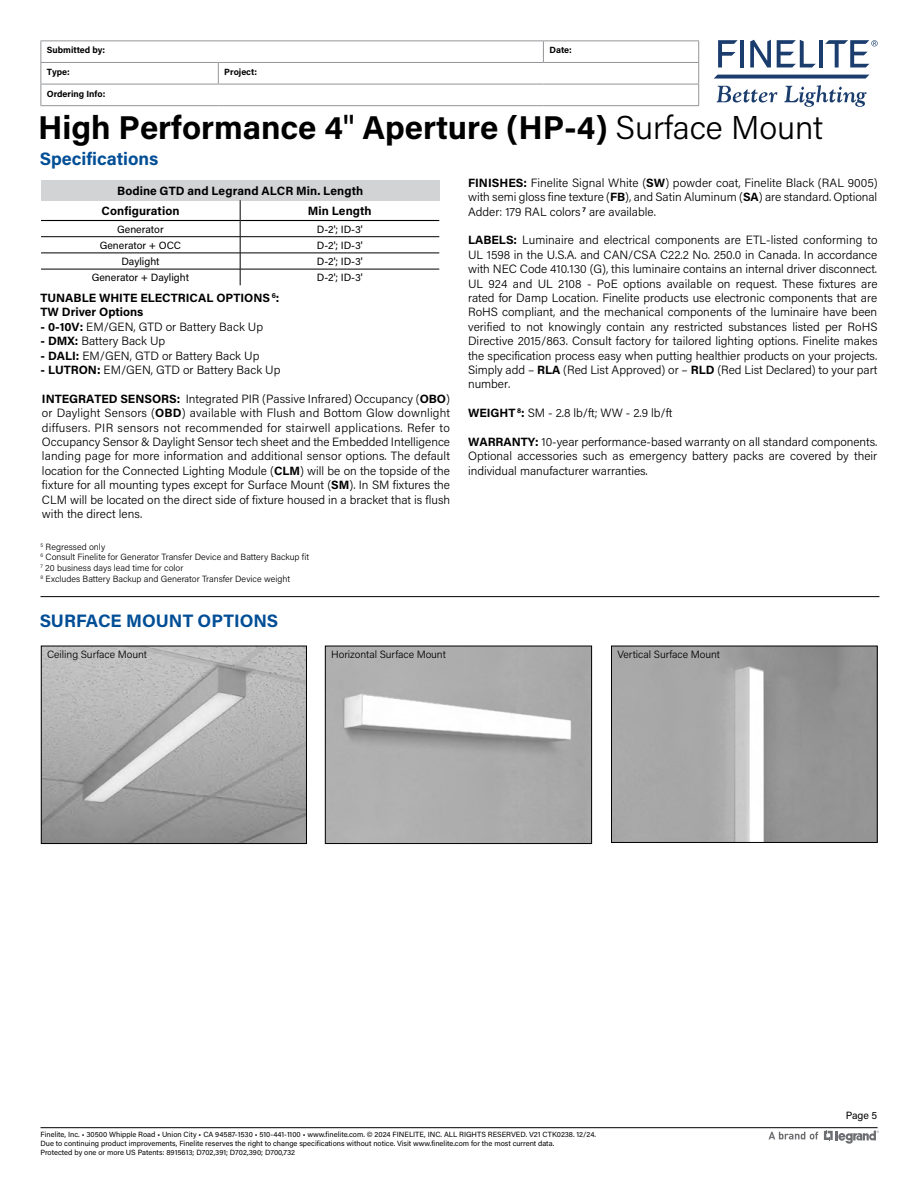
<style>
.page{position:relative;width:918px;height:1188px;background:#fff}
.page>*{position:absolute;margin:0;border:0;box-sizing:border-box;transform-origin:0 0}
.t1{font:700 33px "Acumin Pro";color:#000}
.t2{font:700 18px "Acumin Pro";color:#004e96}
.t3{font:300 12px/14.4px "Acumin Pro";color:#000;text-align:justify}
.t4{font:700 12px/14.4px "Acumin Pro";letter-spacing:.005em;color:#000}
.t5{font:10.5px "Acumin Pro";letter-spacing:-.005em;color:#000}
.t6{font:300 10.5px "Acumin Pro";letter-spacing:-.005em;color:#000}
.t7{font:300 9px/10.8px "Acumin Pro";color:#000}
.t8{font:700 9px "Acumin Pro";color:#000}
.t9{font:7.5px/9px "Acumin Pro";color:#000}
.s1{font-weight:500}
.s2{font-weight:300}
.s3{font-weight:700}
</style>
<div class="page">
<svg style="left:718px;top:40px;width:20px;height:27px"></svg>
<hr style="left:740px;top:40px;width:4px;height:27px;background:#1b3d6d">
<svg style="left:750px;top:40px;width:21px;height:27px"></svg>
<svg style="left:777px;top:40px;width:39px;height:27px"></svg>
<hr style="left:819px;top:40px;width:4px;height:27px;background:#1b3d6d">
<svg style="left:825px;top:40px;width:53px;height:27px"></svg>
<svg style="left:717px;top:86px;width:60px;height:17px"></svg>
<svg style="left:784px;top:85px;width:83px;height:22px"></svg>
<svg style="left:714px;top:75px;width:155px;height:4px"></svg>
<hr style="left:40px;top:1127px;width:838px;height:1px;background:#000">
<hr style="left:40px;top:40px;width:178px;height:1px;background:#939598">
<hr style="left:218px;top:40px;width:325px;height:1px;background:#939598">
<hr style="left:543px;top:40px;width:156px;height:1px;background:#939598">
<svg style="left:543px;top:41px;width:1px;height:21px"></svg>
<hr style="left:40px;top:62px;width:178px;height:1px;background:#939598">
<hr style="left:218px;top:62px;width:325px;height:1px;background:#939598">
<svg style="left:218px;top:63px;width:1px;height:21px"></svg>
<hr style="left:543px;top:62px;width:156px;height:1px;background:#939598">
<hr style="left:40px;top:84px;width:178px;height:1px;background:#939598">
<svg style="left:40px;top:41px;width:1px;height:64px"></svg>
<hr style="left:218px;top:84px;width:325px;height:1px;background:#939598">
<hr style="left:543px;top:84px;width:156px;height:1px;background:#939598">
<svg style="left:698px;top:41px;width:1px;height:64px"></svg>
<hr style="left:40px;top:105px;width:178px;height:1px;background:#939598">
<hr style="left:218px;top:105px;width:325px;height:1px;background:#939598">
<hr style="left:543px;top:105px;width:156px;height:1px;background:#939598">
<svg style="left:824px;top:1130px;width:55px;height:14px"></svg>
<svg style="left:769px;top:1132px;width:49px;height:8px"></svg>
<img style="left:43px;top:648px;width:262px;height:194px">
<div style="left:41px;top:646px;width:266px;height:198px;border:1px solid #000"></div>
<img style="left:327px;top:648px;width:263px;height:194px">
<div style="left:325px;top:646px;width:267px;height:198px;border:1px solid #000"></div>
<img style="left:613px;top:648px;width:263px;height:193px">
<div style="left:611px;top:646px;width:267px;height:197px;border:1px solid #000"></div>
<hr style="left:40px;top:596px;width:839px;height:1px;background:#000">
<div style="left:41px;top:180px;width:398px;height:20px;background:#d1d3d4"></div>
<hr style="left:41px;top:236px;width:199px;height:1px;background:#000">
<hr style="left:240px;top:236px;width:199px;height:1px;background:#000">
<hr style="left:41px;top:253px;width:199px;height:1px;background:#000">
<hr style="left:240px;top:253px;width:199px;height:1px;background:#000">
<svg style="left:240px;top:200px;width:1px;height:85px"></svg>
<hr style="left:41px;top:220px;width:199px;height:1px;background:#000">
<hr style="left:240px;top:220px;width:199px;height:1px;background:#000">
<hr style="left:41px;top:269px;width:199px;height:1px;background:#000">
<hr style="left:240px;top:269px;width:199px;height:1px;background:#000">
<p class="t8" style="left:47px;top:44px;width:60px">Submitted by:</p>
<p class="t8" style="left:549px;top:44px;width:24px">Date:</p>
<p class="t8" style="left:47px;top:66px;width:24px">Type:</p>
<p class="t8" style="left:224px;top:66px;width:34px">Project:</p>
<p class="t8" style="left:47px;top:87px;width:60px">Ordering Info:</p>
<h1 class="t1" style="left:38px;top:104px;width:787px">High Performance 4<span class="s1">"</span> Aperture (HP-4) <span class="s2">Surface Mount</span></h1>
<h2 class="t2" style="left:40px;top:146px;width:120px">Specifications</h2>
<p class="t4" style="left:102px;top:180px;width:263px;line-height:20px;text-indent:15px">Bodine GTD and Legrand ALCR Min. Length<br>Configuration</p>
<p class="t4" style="left:308px;top:203px;width:65px">Min Length</p>
<p class="t5" style="left:117px;top:222px;width:48px">Generator</p>
<p class="t5" style="left:317px;top:222px;width:48px">D-2'; ID-3'</p>
<p class="t5" style="left:100px;top:238px;width:83px">Generator + OCC</p>
<p class="t5" style="left:317px;top:238px;width:48px">D-2'; ID-3'</p>
<p class="t5" style="left:121px;top:254px;width:40px">Daylight</p>
<p class="t5" style="left:317px;top:254px;width:48px">D-2'; ID-3'</p>
<p class="t5" style="left:92px;top:270px;width:99px">Generator + Daylight</p>
<p class="t5" style="left:317px;top:270px;width:48px">D-2'; ID-3'</p>
<p class="t4" style="left:40px;top:290px;width:240px">TUNABLE WHITE ELECTRICAL OPTIONS <sup>6</sup>:<br>TW Driver Options</p>
<p class="t3" style="left:40px;top:319px;width:224px"><span class="s3">- 0-10V:</span> EM/GEN, GTD or Battery Back Up</p>
<p class="t3" style="left:40px;top:333px;width:126px"><span class="s3">- DMX:</span> Battery Back Up</p>
<p class="t3" style="left:40px;top:348px;width:220px"><span class="s3">- DALI:</span> EM/GEN, GTD or Battery Back Up</p>
<p class="t3" style="left:40px;top:362px;width:242px"><span class="s3">- LUTRON:</span> EM/GEN, GTD or Battery Back Up</p>
<p class="t3" style="left:42px;top:391px;width:410px"><span class="s3">INTEGRATED SENSORS:</span> Integrated PIR (Passive Infrared) Occupancy (<span class="s3">OBO</span>) or Daylight Sensors (<span class="s3">OBD</span>) available with Flush and Bottom Glow downlight diffusers. PIR sensors not recommended for stairwell applications. Refer to Occupancy Sensor &amp; Daylight Sensor tech sheet and the Embedded Intelligence landing page for more information and additional sensor options. The default location for the Connected Lighting Module (<span class="s3">CLM</span>) will be on the topside of the fixture for all mounting types except for Surface Mount (<span class="s3">SM</span>). In SM fixtures the CLM will be located on the direct side of fixture housed in a bracket that is flush with the direct lens.</p>
<p class="t3" style="left:468px;top:175px;width:411px"><span class="s3">FINISHES:</span> Finelite Signal White (<span class="s3">SW</span>) powder coat, Finelite Black (RAL 9005) with semi gloss fine texture (<span class="s3">FB</span>), and Satin Aluminum (<span class="s3">SA</span>) are standard. Optional Adder: 179 RAL colors <sup>7</sup> are available.</p>
<p class="t3" style="left:468px;top:232px;width:411px"><span class="s3">LABELS:</span> Luminaire and electrical components are ETL-listed conforming to UL 1598 in the U.S.A. and CAN/CSA C22.2 No. 250.0 in Canada. In accordance with NEC Code 410.130 (G), this luminaire contains an internal driver disconnect.<br>UL 924 and UL 2108 - PoE options available on request. These fixtures are rated for Damp Location. Finelite products use electronic components that are RoHS compliant, and the mechanical components of the luminaire have been verified to not knowingly contain any restricted substances listed per RoHS Directive 2015/863. Consult factory for tailored lighting options. Finelite makes the specification process easy when putting healthier products on your projects.<br>Simply add – <span class="s3">RLA</span> (Red List Approved) or – <span class="s3">RLD</span> (Red List Declared) to your part number.</p>
<p class="t3" style="left:468px;top:405px;width:206px"><span class="s3">WEIGHT</span> <sup>8</sup><span class="s3">:</span> SM - 2.8 lb/ft; WW - 2.9 lb/ft</p>
<p class="t3" style="left:468px;top:434px;width:411px"><span class="s3">WARRANTY:</span> 10-year performance-based warranty on all standard components.<br>Optional accessories such as emergency battery packs are covered by their individual manufacturer warranties.</p>
<p class="t7" style="left:40px;top:541px;width:270px"><sup>5</sup> Regressed only<br><sup>6</sup> Consult Finelite for Generator Transfer Device and Battery Backup fit <sup>7</sup> 20 business days lead time for color<br><sup>8</sup> Excludes Battery Backup and Generator Transfer Device weight</p>
<h2 class="t2" style="left:40px;top:608px;width:240px">SURFACE MOUNT OPTIONS</h2>
<p class="t6" style="left:47px;top:647px;width:101px">Ceiling Surface Mount</p>
<p class="t6" style="left:331px;top:647px;width:116px">Horizontal Surface Mount</p>
<p class="t6" style="left:618px;top:647px;width:104px">Vertical Surface Mount</p>
<p class="t9" style="left:40px;top:1129px;width:557px">Finelite, Inc. • 30500 Whipple Road • Union City • CA 94587-1530 • 510-441-1100 • www.finelite.com. © 2024 FINELITE, INC. ALL RIGHTS RESERVED. V21 CTK0238. 12/24.<br>Due to continuing product improvements, Finelite reserves the right to change specifications without notice. Visit www.finelite.com for the most current data.</p>
<p class="t9" style="left:40px;top:1148px;width:256px">Protected by one or more US Patents: 8915613; D702,391; D702,390; D700,732</p>
<p class="t5" style="left:846px;top:1109px;width:33px">Page 5</p>
</div>
